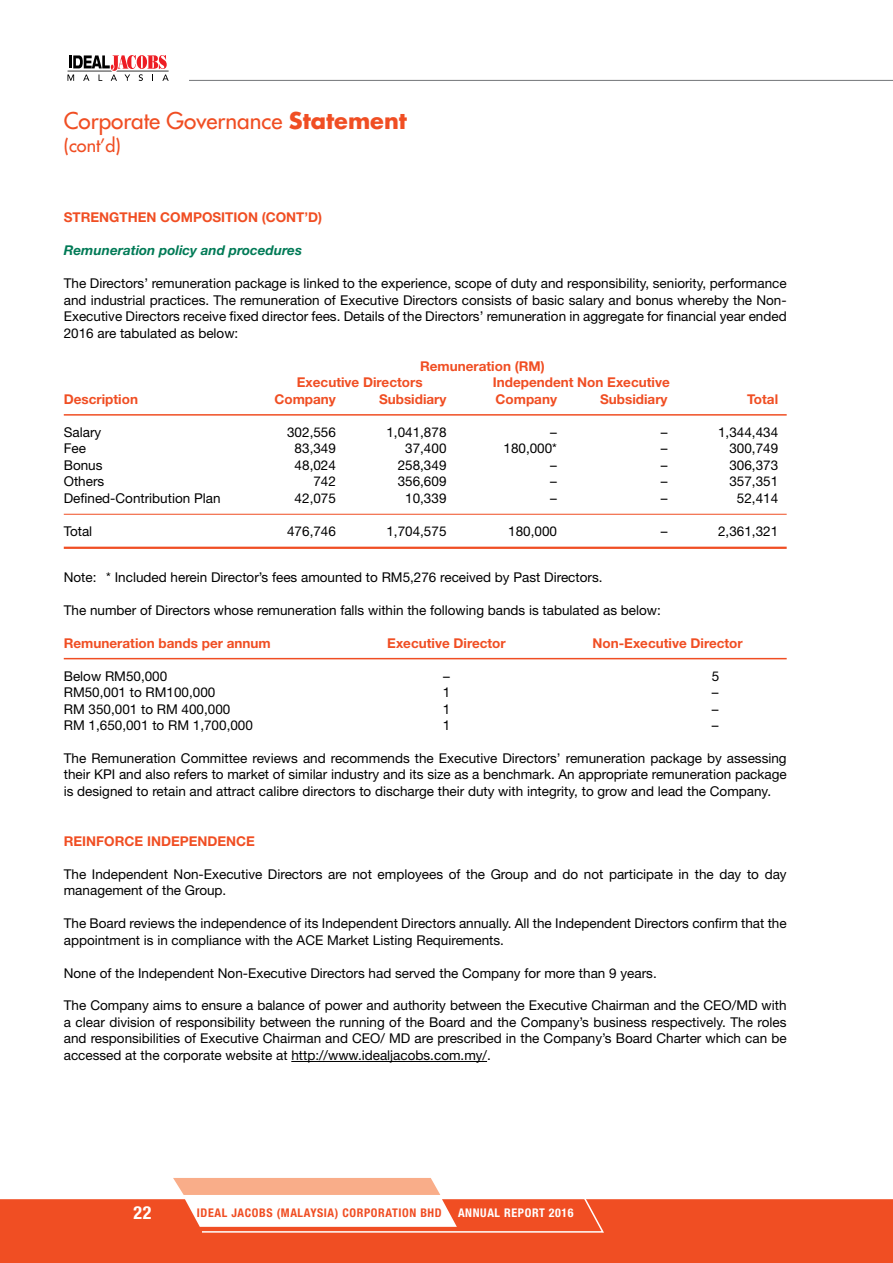
<style>
.page{position:relative;width:893px;height:1263px;background:#fff}
.page>*{position:absolute;margin:0;border:0;box-sizing:border-box;transform-origin:0 0}
.t1{font:500 22.5px "Futura Std";color:#f04e23}
.t2{font:500 18px "Futura Std";color:#f04e23}
.t3{font:700 condensed 18px "Helvetica Neue LT Std";color:#fff}
.t4{font:13.5px/16.5px "Helvetica Neue LT Std";color:#000;text-align:justify}
.t5{font:700 13.5px/16.5px "Helvetica Neue LT Std";color:#f04e23}
.t6{font:italic 700 13.5px "Helvetica Neue LT Std";color:#007a56}
.t7{font:700 condensed 12px "Helvetica Neue LT Std";letter-spacing:.05em;color:#f04e23}
.t8{font:700 condensed 12px "Helvetica Neue LT Std";letter-spacing:.05em;color:#fff}
.s1{font-weight:700}
</style>
<div class="page">
<div style="left:0;top:1199px;width:893px;height:64px;background:#f04e23"></div>
<svg style="left:68px;top:55px;width:101px;height:26px"></svg>
<svg style="left:173px;top:1178px;width:432px;height:55px"></svg>
<hr style="left:189px;top:80px;width:704px;height:1px;background:#808285">
<hr style="left:64px;top:414px;width:723px;height:2px;background:#f04e23">
<hr style="left:64px;top:514px;width:723px;height:1px;background:#f04e23">
<hr style="left:64px;top:547px;width:723px;height:2px;background:#f04e23">
<hr style="left:64px;top:658px;width:723px;height:1px;background:#f04e23">
<hr style="left:291px;top:1061px;width:196px;height:1px;background:#000">
<h1 class="t1" style="left:64px;top:107px;width:345px">Corporate Governance <span class="s1">Statement</span></h1>
<h2 class="t2" style="left:64px;top:134px;width:58px">(cont’d)</h2>
<p class="t5" style="left:64px;top:209px;width:260px">STRENGTHEN COMPOSITION (CONT’D)</p>
<p class="t6" style="left:64px;top:242px;width:240px">Remuneration policy and procedures</p>
<p class="t4" style="left:64px;top:275px;width:724px">The Directors’ remuneration package is linked to the experience, scope of duty and responsibility, seniority, performance and industrial practices. The remuneration of Executive Directors consists of basic salary and bonus whereby the Non-Executive Directors receive fixed director fees. Details of the Directors’ remuneration in aggregate for financial year ended 2016 are tabulated as below:</p>
<p class="t5" style="left:297px;top:357px;width:249px;text-indent:123px">Remuneration (RM)<br>Executive Directors</p>
<p class="t5" style="left:493px;top:374px;width:179px">Independent Non Executive</p>
<p class="t5" style="left:64px;top:390px;width:76px">Description</p>
<p class="t5" style="left:274px;top:390px;width:63px">Company</p>
<p class="t5" style="left:379px;top:390px;width:69px">Subsidiary</p>
<p class="t5" style="left:496px;top:390px;width:63px">Company</p>
<p class="t5" style="left:600px;top:390px;width:69px">Subsidiary</p>
<p class="t5" style="left:747px;top:390px;width:32px">Total</p>
<p class="t4" style="left:64px;top:423px;width:39px">Salary</p>
<p class="t4" style="left:287px;top:423px;width:50px">302,556</p>
<p class="t4" style="left:386px;top:423px;width:62px">1,041,878</p>
<p class="t4" style="left:550px;top:423px;width:8px">–</p>
<p class="t4" style="left:661px;top:423px;width:8px">–</p>
<p class="t4" style="left:718px;top:423px;width:62px">1,344,434</p>
<p class="t4" style="left:64px;top:440px;width:24px">Fee</p>
<p class="t4" style="left:295px;top:440px;width:43px">83,349</p>
<p class="t4" style="left:405px;top:440px;width:43px">37,400</p>
<p class="t4" style="left:503px;top:440px;width:55px">180,000*</p>
<p class="t4" style="left:661px;top:440px;width:8px">–</p>
<p class="t4" style="left:729px;top:440px;width:50px">300,749</p>
<p class="t4" style="left:64px;top:456px;width:40px">Bonus</p>
<p class="t4" style="left:295px;top:456px;width:43px">48,024</p>
<p class="t4" style="left:398px;top:456px;width:50px">258,349</p>
<p class="t4" style="left:550px;top:456px;width:8px">–</p>
<p class="t4" style="left:661px;top:456px;width:8px">–</p>
<p class="t4" style="left:729px;top:456px;width:50px">306,373</p>
<p class="t4" style="left:64px;top:473px;width:42px">Others</p>
<p class="t4" style="left:313px;top:473px;width:24px">742</p>
<p class="t4" style="left:398px;top:473px;width:50px">356,609</p>
<p class="t4" style="left:550px;top:473px;width:8px">–</p>
<p class="t4" style="left:661px;top:473px;width:8px">–</p>
<p class="t4" style="left:729px;top:473px;width:50px">357,351</p>
<p class="t4" style="left:64px;top:489px;width:158px">Defined-Contribution Plan</p>
<p class="t4" style="left:295px;top:489px;width:43px">42,075</p>
<p class="t4" style="left:405px;top:489px;width:43px">10,339</p>
<p class="t4" style="left:550px;top:489px;width:8px">–</p>
<p class="t4" style="left:661px;top:489px;width:8px">–</p>
<p class="t4" style="left:737px;top:489px;width:43px">52,414</p>
<p class="t4" style="left:64px;top:522px;width:30px">Total</p>
<p class="t4" style="left:287px;top:522px;width:50px">476,746</p>
<p class="t4" style="left:386px;top:522px;width:62px">1,704,575</p>
<p class="t4" style="left:508px;top:522px;width:50px">180,000</p>
<p class="t4" style="left:661px;top:522px;width:8px">–</p>
<p class="t4" style="left:718px;top:522px;width:62px">2,361,321</p>
<p class="t4" style="left:64px;top:568px;width:540px">Note: * Included herein Director’s fees amounted to RM5,276 received by Past Directors.</p>
<p class="t4" style="left:64px;top:601px;width:599px">The number of Directors whose remuneration falls within the following bands is tabulated as below:</p>
<p class="t5" style="left:64px;top:634px;width:208px">Remuneration bands per annum</p>
<p class="t5" style="left:387px;top:634px;width:120px">Executive Director</p>
<p class="t5" style="left:592px;top:634px;width:152px">Non-Executive Director</p>
<p class="t4" style="left:64px;top:667px;width:105px">Below RM50,000</p>
<p class="t4" style="left:443px;top:667px;width:8px">–</p>
<p class="t4" style="left:712px;top:667px;width:9px">5</p>
<p class="t4" style="left:64px;top:684px;width:153px">RM50,001 to RM100,000</p>
<p class="t4" style="left:443px;top:684px;width:9px">1</p>
<p class="t4" style="left:712px;top:684px;width:8px">–</p>
<p class="t4" style="left:64px;top:700px;width:168px">RM 350,001 to RM 400,000</p>
<p class="t4" style="left:443px;top:700px;width:9px">1</p>
<p class="t4" style="left:712px;top:700px;width:8px">–</p>
<p class="t4" style="left:64px;top:717px;width:191px">RM 1,650,001 to RM 1,700,000</p>
<p class="t4" style="left:443px;top:717px;width:9px">1</p>
<p class="t4" style="left:712px;top:717px;width:8px">–</p>
<p class="t4" style="left:64px;top:750px;width:724px">The Remuneration Committee reviews and recommends the Executive Directors’ remuneration package by assessing their KPI and also refers to market of similar industry and its size as a benchmark. An appropriate remuneration package is designed to retain and attract calibre directors to discharge their duty with integrity, to grow and lead the Company.</p>
<p class="t5" style="left:64px;top:832px;width:193px">REINFORCE INDEPENDENCE</p>
<p class="t4" style="left:64px;top:865px;width:724px">The Independent Non-Executive Directors are not employees of the Group and do not participate in the day to day management of the Group.</p>
<p class="t4" style="left:64px;top:915px;width:724px">The Board reviews the independence of its Independent Directors annually. All the Independent Directors confirm that the appointment is in compliance with the ACE Market Listing Requirements.</p>
<p class="t4" style="left:64px;top:964px;width:594px">None of the Independent Non-Executive Directors had served the Company for more than 9 years.</p>
<p class="t4" style="left:64px;top:997px;width:724px">The Company aims to ensure a balance of power and authority between the Executive Chairman and the CEO/MD with a clear division of responsibility between the running of the Board and the Company’s business respectively. The roles and responsibilities of Executive Chairman and CEO/ MD are prescribed in the Company’s Board Charter which can be accessed at the corporate website at http://www.idealjacobs.com.my/.</p>
<h2 class="t3" style="left:133px;top:1202px;width:20px">22</h2>
<p class="t7" style="left:197px;top:1206px;width:246px">IDEAL JACOBS (MALAYSIA) CORPORATION BHD</p>
<p class="t8" style="left:458px;top:1206px;width:117px">ANNUAL REPORT 2016</p>
</div>
